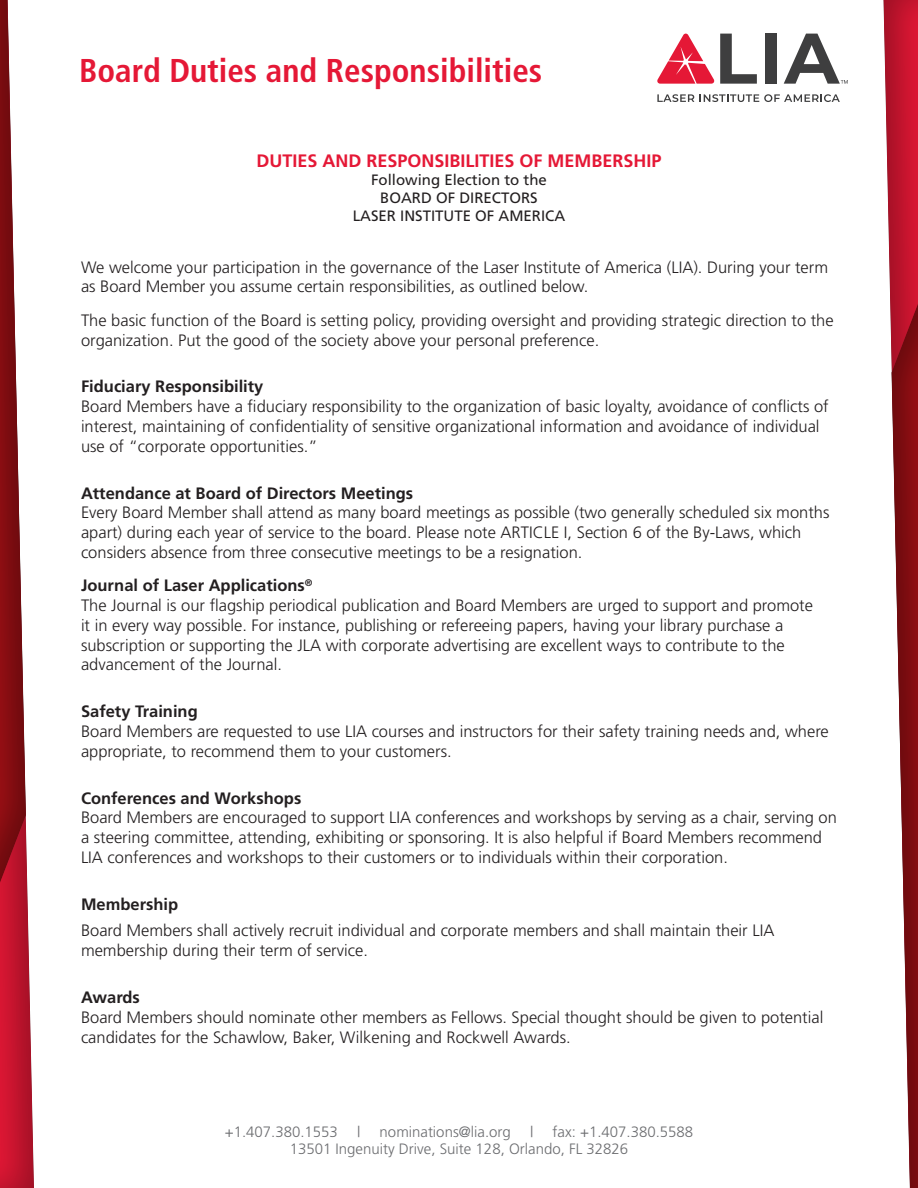
<style>
.page{position:relative;width:918px;height:1188px;background:#fff}
.page>*{position:absolute;margin:0;border:0;box-sizing:border-box;transform-origin:0 0}
.t1{font:700 condensed 33px "Frutiger";color:#e51836}
.t2{font:700 18px "Frutiger";color:#e51836}
.t3{font:300 16.5px/19.8px "Frutiger";color:#231f20}
.t4{font:700 16.5px "Frutiger";color:#231f20}
.t5{font:300 15px/16.5px "Frutiger";color:#6c6d70}
.t6{font:15px/18px "Frutiger";color:#231f20;text-align:center}
.s1{font-weight:700}
</style>
<div class="page">
<svg style="left:0;top:877px;width:34px;height:311px;background:#c9354b"></svg>
<div style="left:0;top:0;width:27px;height:970px;background:#231f20;opacity:.4"></div>
<svg style="left:883px;top:0;width:35px;height:335px"></svg>
<div style="left:891px;top:218px;width:27px;height:970px;background:#231f20;opacity:.4"></div>
<svg style="left:720px;top:34px;width:37px;height:50px"></svg>
<div style="left:765px;top:34px;width:12px;height:50px;background:#3e3e3f"></div>
<svg style="left:657px;top:94px;width:37px;height:8px"></svg>
<svg style="left:700px;top:94px;width:140px;height:8px"></svg>
<svg style="left:657px;top:34px;width:57px;height:50px"></svg>
<svg style="left:784px;top:34px;width:64px;height:50px"></svg>
<h1 class="t1" style="left:79px;top:51px;width:465px">Board Duties and Responsibilities</h1>
<p class="t2" style="left:256px;top:151px;width:407px">DUTIES AND RESPONSIBILITIES OF MEMBERSHIP</p>
<p class="t6" style="left:353px;top:171px;width:214px">Following Election to the<br>BOARD OF DIRECTORS<br>LASER INSTITUTE OF AMERICA</p>
<p class="t3" style="left:81px;top:257px;width:749px">We welcome your participation in the governance of the Laser Institute of America (LIA). During your term as Board Member you assume certain responsibilities, as outlined below.</p>
<p class="t3" style="left:81px;top:310px;width:754px">The basic function of the Board is setting policy, providing oversight and providing strategic direction to the organization. Put the good of the society above your personal preference.</p>
<p class="t4" style="left:81px;top:377px;width:184px">Fiduciary Responsibility</p>
<p class="t3" style="left:81px;top:397px;width:749px">Board Members have a fiduciary responsibility to the organization of basic loyalty, avoidance of conflicts of interest, maintaining of confidentiality of sensitive organizational information and avoidance of individual use of “corporate opportunities.”</p>
<p class="t4" style="left:81px;top:483px;width:334px">Attendance at Board of Directors Meetings</p>
<p class="t3" style="left:81px;top:503px;width:750px">Every Board Member shall attend as many board meetings as possible (two generally scheduled six months apart) during each year of service to the board. Please note ARTICLE I, Section 6 of the By-Laws, which considers absence from three consecutive meetings to be a resignation.</p>
<p class="t3" style="left:81px;top:576px;width:734px"><span class="s1">Journal of Laser Applications</span><sup>®<br></sup>The Journal is our flagship periodical publication and Board Members are urged to support and promote it in every way possible. For instance, publishing or refereeing papers, having your library purchase a subscription or supporting the JLA with corporate advertising are excellent ways to contribute to the advancement of the Journal.</p>
<p class="t4" style="left:81px;top:702px;width:118px">Safety Training</p>
<p class="t3" style="left:81px;top:721px;width:749px">Board Members are requested to use LIA courses and instructors for their safety training needs and, where appropriate, to recommend them to your customers.</p>
<p class="t4" style="left:81px;top:788px;width:222px">Conferences and Workshops</p>
<p class="t3" style="left:81px;top:808px;width:757px">Board Members are encouraged to support LIA conferences and workshops by serving as a chair, serving on a steering committee, attending, exhibiting or sponsoring. It is also helpful if Board Members recommend<br>LIA conferences and workshops to their customers or to individuals within their corporation.</p>
<p class="t4" style="left:81px;top:894px;width:99px">Membership</p>
<p class="t3" style="left:81px;top:921px;width:695px">Board Members shall actively recruit individual and corporate members and shall maintain their LIA membership during their term of service.</p>
<p class="t4" style="left:81px;top:988px;width:60px">Awards</p>
<p class="t3" style="left:81px;top:1007px;width:744px">Board Members should nominate other members as Fellows. Special thought should be given to potential candidates for the Schawlow, Baker, Wilkening and Rockwell Awards.</p>
<p class="t5" style="left:290px;top:1124px;width:405px;text-indent:263px">fax: +1.407.380.5588<br>13501 Ingenuity Drive, Suite 128, Orlando, FL 32826</p>
<p class="t5" style="left:225px;top:1124px;width:115px">+1.407.380.1553</p>
<p class="t5" style="left:357px;top:1124px;width:5px">|</p>
<p class="t5" style="left:380px;top:1124px;width:133px">nominations@lia.org</p>
<p class="t5" style="left:530px;top:1124px;width:5px">|</p>
</div>
